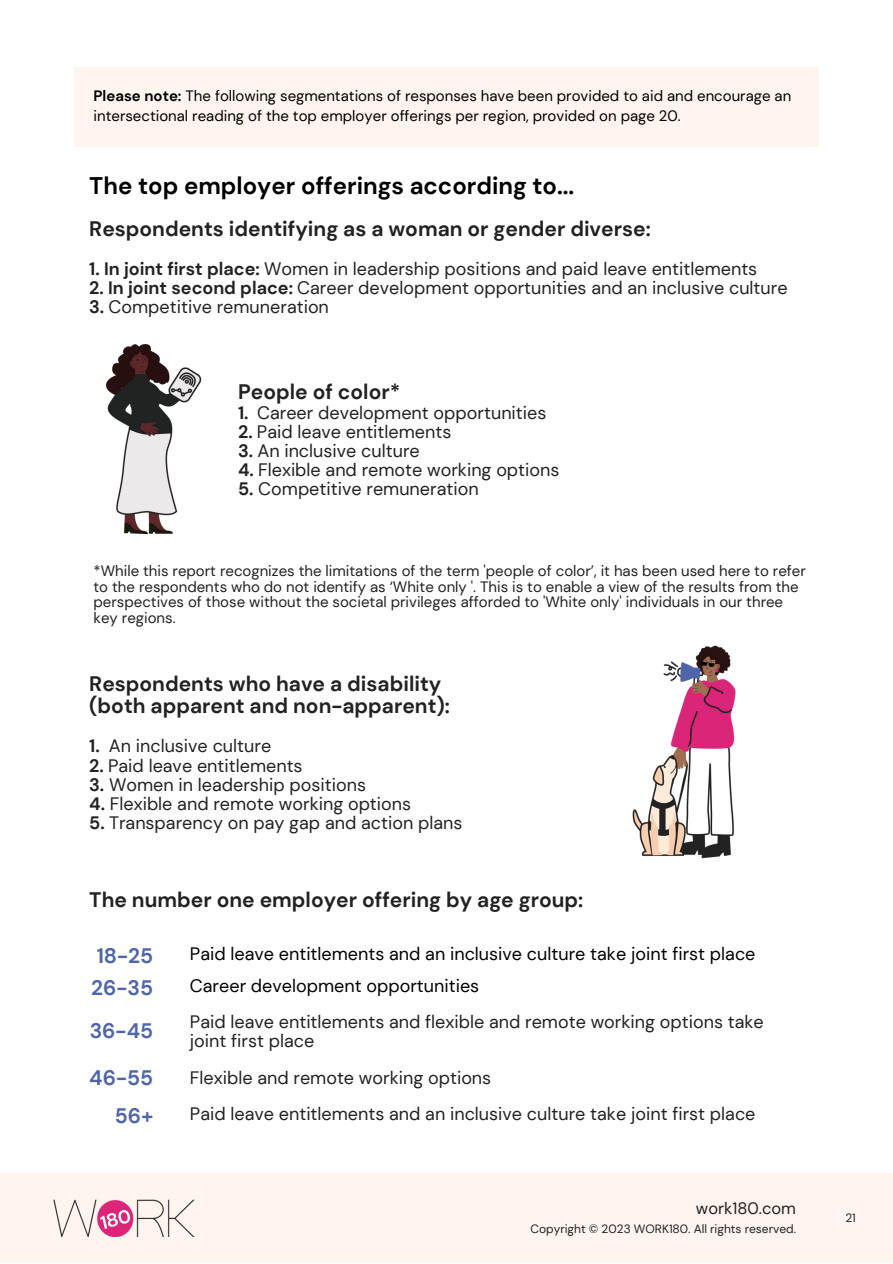
<style>
.page{position:relative;width:893px;height:1264px;background:#fff}
.page>*{position:absolute;margin:0;border:0;box-sizing:border-box;transform-origin:0 0}
.t1{font:700 24px "DM Sans";color:#000}
.t2{font:700 21px/22.5px "DM Sans";color:#222}
.t3{font:700 21px/32px "DM Sans";color:#5065aa}
.t4{font:18px/19px "DM Sans";color:#222}
.t5{font:18px/32px "DM Sans";color:#000}
.t6{font:16.5px "DM Sans";color:#222}
.t7{font:15px/15.8px "DM Sans";color:#222}
.t8{font:15px/20.2px "DM Sans";color:#000}
.t9{font:12px "DM Sans";color:#222}
.s1{font-weight:700}
</style>
<div class="page">
<div style="left:0;top:1173px;width:892px;height:89px;background:#fff5ee"></div>
<img style="left:54px;top:1199px;width:140px;height:37px">
<img style="left:106px;top:345px;width:96px;height:188px">
<img style="left:632px;top:645px;width:104px;height:214px">
<div style="left:74px;top:67px;width:744px;height:79px;background:#fff5ee"></div>
<p class="t8" style="left:93px;top:86px;width:699px"><span class="s1">Please note:</span> The following segmentations of responses have been provided to aid and encourage an intersectional reading of the top employer offerings per region, provided on page 20.</p>
<h1 class="t1" style="left:89px;top:171px;width:486px">The top employer offerings according to...</h1>
<p class="t2" style="left:89px;top:217px;width:563px">Respondents identifying as a woman or gender diverse:</p>
<p class="t4" style="left:89px;top:259px;width:669px"><span class="s1">1. In joint first place:</span> Women in leadership positions and paid leave entitlements</p>
<p class="t4" style="left:89px;top:279px;width:699px"><span class="s1">2. In joint second place:</span> Career development opportunities and an inclusive culture</p>
<p class="t4" style="left:89px;top:298px;width:241px"><span class="s1">3.</span> Competitive remuneration</p>
<p class="t2" style="left:238px;top:380px;width:164px">People of color*</p>
<p class="t4" style="left:238px;top:403px;width:310px"><span class="s1">1.</span> Career development opportunities</p>
<p class="t4" style="left:238px;top:422px;width:215px"><span class="s1">2.</span> Paid leave entitlements</p>
<p class="t4" style="left:238px;top:441px;width:183px"><span class="s1">3.</span> An inclusive culture</p>
<p class="t4" style="left:238px;top:460px;width:323px"><span class="s1">4.</span> Flexible and remote working options</p>
<p class="t4" style="left:238px;top:479px;width:242px"><span class="s1">5.</span> Competitive remuneration</p>
<p class="t7" style="left:93px;top:563px;width:713px">*While this report recognizes the limitations of the term 'people of color’, it has been used here to refer to the respondents who do not identify as ‘White only '. This is to enable a view of the results from the perspectives of those without the societal privileges afforded to 'White only' individuals in our three key regions.</p>
<p class="t2" style="left:89px;top:672px;width:362px">Respondents who have a disability (both apparent and non-apparent):</p>
<p class="t4" style="left:89px;top:736px;width:183px"><span class="s1">1.</span> An inclusive culture</p>
<p class="t4" style="left:89px;top:755px;width:215px"><span class="s1">2.</span> Paid leave entitlements</p>
<p class="t4" style="left:89px;top:775px;width:278px"><span class="s1">3.</span> Women in leadership positions</p>
<p class="t4" style="left:89px;top:794px;width:323px"><span class="s1">4.</span> Flexible and remote working options</p>
<p class="t4" style="left:89px;top:813px;width:374px"><span class="s1">5.</span> Transparency on pay gap and action plans</p>
<p class="t2" style="left:89px;top:888px;width:495px">The number one employer offering by age group:</p>
<p class="t3" style="left:91px;top:939px;width:63px">18-25<br>26-35</p>
<p class="t3" style="left:90px;top:1015px;width:65px">36-45</p>
<p class="t3" style="left:89px;top:1061px;width:65px">46-55</p>
<p class="t3" style="left:115px;top:1099px;width:40px">56+</p>
<p class="t5" style="left:190px;top:937px;width:567px">Paid leave entitlements and an inclusive culture take joint first place<br>Career development opportunities</p>
<p class="t4" style="left:190px;top:1012px;width:575px">Paid leave entitlements and flexible and remote working options take joint first place</p>
<p class="t4" style="left:190px;top:1059px;width:567px;line-height:36.3px">Flexible and remote working options<br>Paid leave entitlements and an inclusive culture take joint first place</p>
<p class="t6" style="left:696px;top:1197px;width:102px">work180.com</p>
<p class="t9" style="left:530px;top:1220px;width:267px">Copyright © 2023 WORK180. All rights reserved.</p>
<p class="t9" style="left:845px;top:1209px;width:12px">21</p>
</div>
